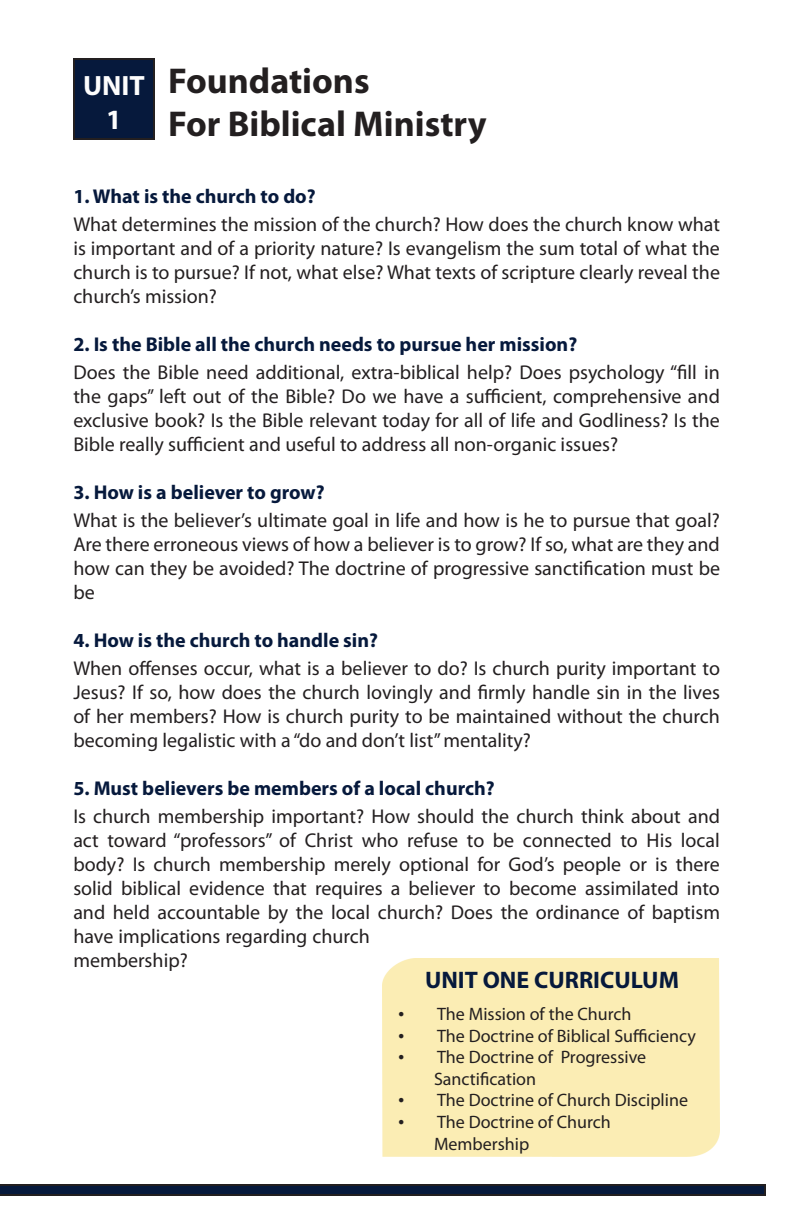
<style>
.page{position:relative;width:792px;height:1224px;background:#fff}
.page>*{position:absolute;margin:0;border:0;box-sizing:border-box;transform-origin:0 0}
.t1{font:700 36px "Myriad Pro";color:#231f20}
.t2{font:700 28px "Myriad Pro";color:#fdfdfd}
.t3{font:700 24px "Myriad Pro";color:#06193c}
.t4{font:20px/24px "Myriad Pro";color:#231f20;text-align:justify}
.t5{font:700 20px "Myriad Pro";color:#06193c}
.t6{font:18px/21.6px "Myriad Pro";color:#231f20}
.s1{font-family:"Times New Roman"}
</style>
<div class="page">
<svg style="left:0;top:1184px;width:766px;height:12px;background:#0f1b32"></svg>
<div style="left:74px;top:59px;width:80px;height:80px;background:#06193c"></div>
<div style="left:73px;top:58px;width:82px;height:82px;border:2px solid #231f20"></div>
<p class="t2" style="left:83px;top:67px;width:63px">UNIT</p>
<p class="t2" style="left:106px;top:101px;width:17px">1</p>
<p class="t1" style="left:168px;top:57px;width:203px">Foundations</p>
<p class="t1" style="left:168px;top:101px;width:320px">For Biblical Ministry</p>
<p class="t5" style="left:73px;top:183px;width:244px">1. What is the church to do?</p>
<p class="t4" style="left:73px;top:212px;width:648px">What determines the mission of the church? How does the church know what is important and of a priority nature? Is evangelism the sum total of what the church is to pursue? If not, what else? What texts of scripture clearly reveal the church’s mission?</p>
<p class="t5" style="left:73px;top:331px;width:505px">2. Is the Bible all the church needs to pursue her mission?</p>
<p class="t4" style="left:73px;top:360px;width:648px">Does the Bible need additional, extra-biblical help? Does psychology “fill in the gaps” left out of the Bible? Do we have a sufficient, comprehensive and exclusive book? Is the Bible relevant today for all of life and Godliness? Is the Bible really sufficient and useful to address all non-organic issues?</p>
<p class="t5" style="left:73px;top:479px;width:253px">3. How is a believer to grow?</p>
<p class="t4" style="left:73px;top:508px;width:648px">What is the believer’s ultimate goal in life and how is he to pursue that goal?<br>Are there erroneous views of how a believer is to grow? If so, what are they and how can they be avoided? The doctrine of progressive sanctification must be be</p>
<p class="t5" style="left:73px;top:627px;width:306px">4. How is the church to handle sin?</p>
<p class="t4" style="left:73px;top:656px;width:648px">When offenses occur, what is a believer to do? Is church purity important to Jesus? If so, how does the church lovingly and firmly handle sin in the lives of her members? How is church purity to be maintained without the church becoming legalistic with a “do and don’t list” mentality?</p>
<p class="t5" style="left:73px;top:775px;width:423px">5. Must believers be members of a local church?</p>
<p class="t4" style="left:73px;top:804px;width:648px;text-align:left">Is church membership important? How should the church think about and act toward “professors” of Christ who refuse to be connected to His local body? Is church membership merely optional for God’s people or is there solid biblical evidence that requires a believer to become assimilated into and held accountable by the local church? Does the ordinance of baptism have implications regarding church<br>membership?</p>
<p class="t3" style="left:425px;top:964px;width:255px">UNIT ONE CURRICULUM</p>
<p class="t6" style="left:398px;top:1003px;width:235px"><span class="s1">•</span> The Mission of the Church</p>
<p class="t6" style="left:398px;top:1024px;width:299px"><span class="s1">•</span> The Doctrine of Biblical Sufficiency</p>
<p class="t6" style="left:434px;top:1046px;width:214px;text-indent:-36px"><span class="s1">•</span> The Doctrine of Progressive<br>Sanctification</p>
<p class="t6" style="left:398px;top:1089px;width:292px"><span class="s1">•</span> The Doctrine of Church Discipline</p>
<p class="t6" style="left:434px;top:1111px;width:178px;text-indent:-36px"><span class="s1">•</span> The Doctrine of Church<br>Membership</p>
</div>
